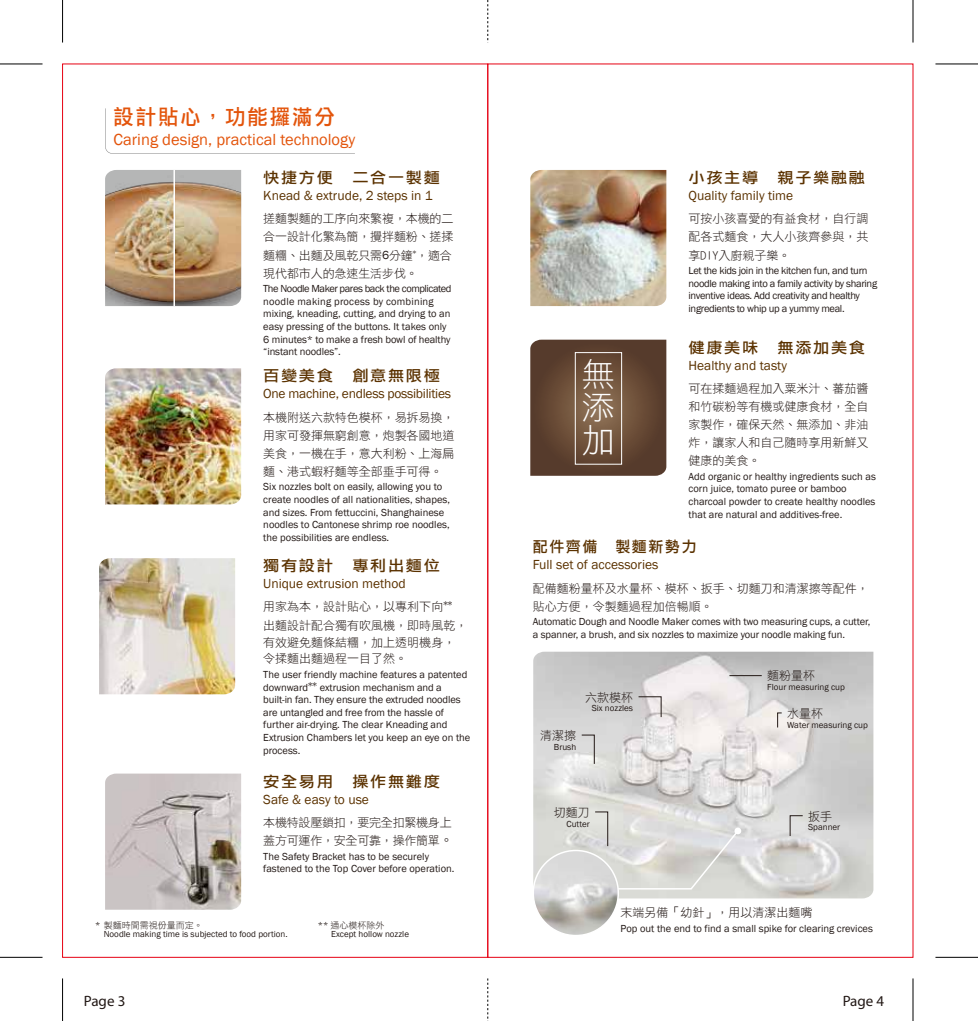
<style>
.page{position:relative;width:978px;height:1021px;background:#fff}
.page>*{position:absolute;margin:0;border:0;box-sizing:border-box;transform-origin:0 0}
.t1{font:33px/33px "DF Li Hei W3 WIN BF";color:#fff;text-align:justify}
.t2{font:21px "DF Li Hei Md WIN BF";letter-spacing:.1em;color:#e3540b}
.t3{font:16.5px "Franklin Gothic";color:#e3540b}
.t4{font:15px "DF Li Hei Md WIN BF";letter-spacing:.1em;color:#5b3200;scale:1.08 1}
.t5{font:15px "DF Li Hei Md WIN BF";letter-spacing:.1em;color:#5b3200}
.t6{font:15px "Myriad";color:#221815}
.t7{font:13.5px "Franklin Gothic";color:#5b3200}
.t8{font:13.5px "Franklin Gothic";letter-spacing:-.02em;color:#5b3200}
.t9{font:12px/18px "DF Li Hei W3 WIN BF";color:#221815}
.t10{font:12px/18px "DF Li Hei W3 WIN BF";letter-spacing:-.02em;color:#221815}
.t11{font:10.5px/12.6px "Franklin Gothic";color:#221815}
.t12{font:10.5px/12.6px "Franklin Gothic";letter-spacing:-.03em;color:#221815}
.t13{font:9px "Franklin Gothic";color:#221815}
.t14{font:9px "DF Li Hei W3 WIN BF";color:#221815}
.s1{font-family:"Franklin Gothic"}
.s2{font-size:13.5px}
</style>
<div class="page">
<img style="left:533px;top:651px;width:340px;height:247px">
<svg style="left:105px;top:108px;width:250px;height:46px"></svg>
<svg style="left:616px;top:827px;width:126px;height:63px;background:#dadad7"></svg>
<img style="left:533px;top:850px;width:85px;height:85px;border-radius:43px">
<div style="left:532px;top:849px;width:87px;height:87px;border:2px solid #fff;border-radius:50%"></div>
<img style="left:105px;top:170px;width:136px;height:136px">
<img style="left:105px;top:368px;width:136px;height:136px">
<img style="left:530px;top:170px;width:136px;height:136px">
<img style="left:99px;top:558px;width:136px;height:136px">
<img style="left:105px;top:773px;width:136px;height:136px">
<svg style="left:581px;top:734px;width:14px;height:30px"></svg>
<svg style="left:638px;top:696px;width:24px;height:21px"></svg>
<svg style="left:777px;top:712px;width:5px;height:16px"></svg>
<hr style="left:729px;top:675px;width:33px;height:1px;background:#221815">
<svg style="left:789px;top:815px;width:14px;height:21px"></svg>
<svg style="left:594px;top:811px;width:14px;height:35px"></svg>
<svg style="left:530px;top:339px;width:136px;height:137px;background:#664a37"></svg>
<div style="left:575px;top:352px;width:47px;height:112px;border:1px solid #fff"></div>
<hr style="left:62px;top:0;width:1px;height:43px;background:#000">
<hr style="left:62px;top:978px;width:1px;height:42px;background:#000">
<hr style="left:913px;top:0;width:1px;height:43px;background:#000">
<hr style="left:913px;top:978px;width:1px;height:42px;background:#000">
<hr style="left:935px;top:64px;width:43px;height:1px;background:#000">
<hr style="left:935px;top:957px;width:43px;height:1px;background:#000">
<hr style="left:0;top:64px;width:43px;height:1px;background:#000">
<hr style="left:0;top:957px;width:43px;height:1px;background:#000">
<svg style="left:488px;top:0;width:1px;height:43px"></svg>
<svg style="left:488px;top:978px;width:1px;height:41px"></svg>
<h2 class="t2" style="left:114px;top:106px;width:223px">設計貼心，功能攞滿分</h2>
<h3 class="t3" style="left:114px;top:129px;width:243px">Caring design, practical technology</h3>
<h3 class="t4" style="left:263px;top:170px;width:165px">快捷方便　二合一製麵</h3>
<p class="t7" style="left:263px;top:187px;width:171px">Knead &amp; extrude, 2 steps in 1</p>
<p class="t9" style="left:263px;top:210px;width:192px">搓麵製麵的工序向來繁複，本機的二合一設計化繁為簡，攪拌麵粉、搓揉麵糰、出麵及風乾只需<span class="s1">6</span>分鐘<sup>*</sup>，適合現代都市人的急速生活步伐。</p>
<p class="t11" style="left:263px;top:282px;width:190px">The Noodle Maker pares back the complicated noodle making process by combining mixing, kneading, cutting, and drying to an easy pressing of the buttons. It takes only 6 minutes* to make a fresh bowl of healthy “instant noodles”.</p>
<h3 class="t4" style="left:263px;top:368px;width:165px">百變美食　創意無限極</h3>
<p class="t8" style="left:263px;top:385px;width:189px">One machine, endless possibilities</p>
<p class="t9" style="left:263px;top:408px;width:193px;text-align:justify">本機附送六款特色模杯，易拆易換，用家可發揮無窮創意，炮製各國地道美食，一機在手，意大利粉、上海扁麵、港式蝦籽麵等全部垂手可得。</p>
<p class="t11" style="left:263px;top:481px;width:188px">Six nozzles bolt on easily, allowing you to create noodles of all nationalities, shapes, and sizes. From fettuccini, Shanghainese noodles to Cantonese shrimp roe noodles, the possibilities are endless.</p>
<h3 class="t4" style="left:263px;top:558px;width:165px">獨有設計　專利出麵位</h3>
<p class="t7" style="left:263px;top:575px;width:144px">Unique extrusion method</p>
<p class="t9" style="left:263px;top:597px;width:205px;line-height:18.9px">用家為本，設計貼心，以專利下向<sup>**</sup>出麵設計配合獨有吹風機，即時風乾，</p>
<p class="t9" style="left:263px;top:635px;width:193px;line-height:15.9px">有效避免麵條結糰，加上透明機身，令揉麵出麵過程一目了然。</p>
<p class="t11" style="left:263px;top:668px;width:209px">The user friendly machine features a patented downward<sup>**</sup> extrusion mechanism and a built-in fan. They ensure the extruded noodles are untangled and free from the hassle of further air-drying. The clear Kneading and Extrusion Chambers let you keep an eye on the process.</p>
<h3 class="t4" style="left:263px;top:773px;width:165px">安全易用　操作無難度</h3>
<p class="t7" style="left:263px;top:790px;width:107px">Safe &amp; easy to use</p>
<p class="t10" style="left:263px;top:813px;width:191px">本機特設壓鎖扣，要完全扣緊機身上蓋方可運作，安全可靠，操作簡單<span class="s2">。</span></p>
<p class="t11" style="left:263px;top:850px;width:193px">The Safety Bracket has to be securely fastened to the Top Cover before operation.</p>
<p class="t14" style="left:95px;top:921px;width:109px"><span class="s1">*</span> 製麵時間需視份量而定。</p>
<p class="t13" style="left:104px;top:928px;width:186px">Noodle making time is subjected to food portion.</p>
<p class="t14" style="left:318px;top:921px;width:68px"><span class="s1">**</span> 通心模杯除外</p>
<p class="t13" style="left:331px;top:928px;width:79px">Except hollow nozzle</p>
<h3 class="t4" style="left:689px;top:170px;width:165px">小孩主導　親子樂融融</h3>
<p class="t7" style="left:689px;top:187px;width:106px">Quality family time</p>
<p class="t9" style="left:689px;top:210px;width:181px;text-align:justify">可按小孩喜愛的有益食材，自行調配各式麵食，大人小孩齊參與，共享DIY入廚親子樂。</p>
<p class="t12" style="left:689px;top:264px;width:190px">Let the kids join in the kitchen fun, and turn noodle making into a family activity by sharing inventive ideas. Add creativity and healthy ingredients to whip up a yummy meal.</p>
<h3 class="t4" style="left:689px;top:339px;width:165px">健康美味　無添加美食</h3>
<p class="t7" style="left:689px;top:357px;width:100px">Healthy and tasty</p>
<p class="t9" style="left:689px;top:379px;width:181px;text-align:justify">可在揉麵過程加入粟米汁、蕃茄醬和竹碳粉等有機或健康食材，全自家製作，確保天然、無添加、非油炸，讓家人和自己隨時享用新鮮又健康的美食。</p>
<p class="t11" style="left:689px;top:470px;width:189px">Add organic or healthy ingredients such as corn juice, tomato puree or bamboo charcoal powder to create healthy noodles that are natural and additives-free.</p>
<h3 class="t5" style="left:533px;top:539px;width:165px">配件齊備　製麵新勢力</h3>
<p class="t7" style="left:533px;top:556px;width:127px">Full set of accessories</p>
<p class="t9" style="left:533px;top:579px;width:338px">配備麵粉量杯及水量杯、模杯、扳手、切麵刀和清潔擦等配件，貼心方便，令製麵過程加倍暢順。</p>
<p class="t11" style="left:533px;top:615px;width:339px">Automatic Dough and Noodle Maker comes with two measuring cups, a cutter, a spanner, a brush, and six nozzles to maximize your noodle making fun.</p>
<h1 class="t1" style="left:582px;top:358px;width:33px">無添加</h1>
<p class="t9" style="left:540px;top:726px;width:37px">清潔擦</p>
<p class="t13" style="left:554px;top:741px;width:24px">Brush</p>
<p class="t9" style="left:767px;top:666px;width:49px">麵粉量杯</p>
<p class="t13" style="left:767px;top:681px;width:79px">Flour measuring cup</p>
<p class="t9" style="left:585px;top:688px;width:49px">六款模杯</p>
<p class="t13" style="left:592px;top:702px;width:43px">Six nozzles</p>
<p class="t9" style="left:787px;top:704px;width:37px">水量杯</p>
<p class="t13" style="left:787px;top:719px;width:82px">Water measuring cup</p>
<p class="t9" style="left:554px;top:803px;width:37px">切麵刀</p>
<p class="t13" style="left:567px;top:818px;width:25px">Cutter</p>
<p class="t9" style="left:808px;top:806px;width:25px">扳手</p>
<p class="t13" style="left:808px;top:821px;width:34px">Spanner</p>
<p class="t9" style="left:621px;top:903px;width:193px">末端另備「幼針」，用以清潔出麵嘴</p>
<p class="t11" style="left:621px;top:922px;width:254px">Pop out the end to find a small spike for clearing crevices</p>
<h3 class="t6" style="left:84px;top:993px;width:43px">Page 3</h3>
<h3 class="t6" style="left:843px;top:993px;width:43px">Page 4</h3>
</div>
